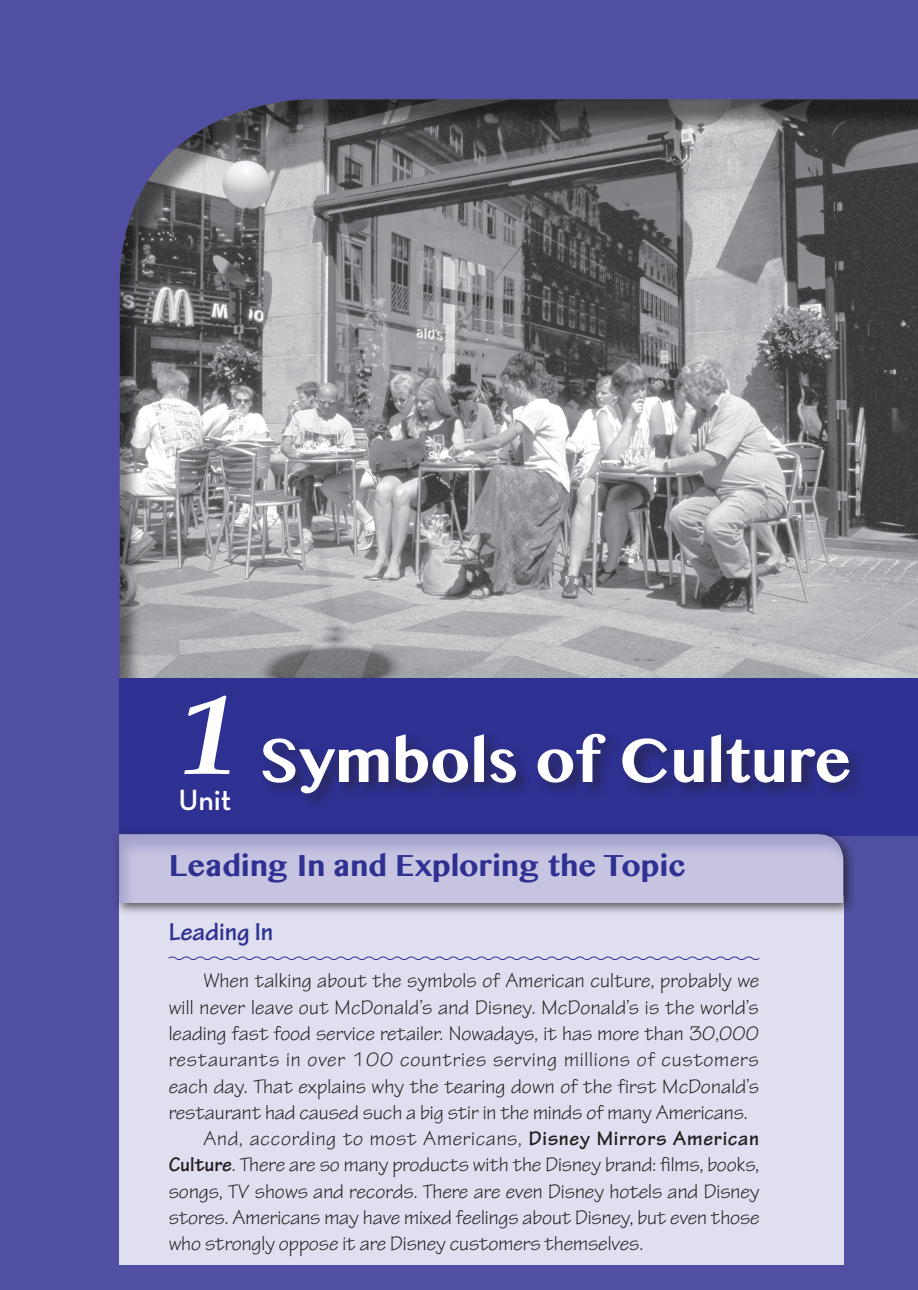
<style>
.page{position:relative;width:918px;height:1290px;background:#504fa1}
.page>*{position:absolute;margin:0;border:0;box-sizing:border-box;transform-origin:0 0}
.t1{font:italic 700 115.5px "Palatino LT Std";color:#fff}
.Unit_XXX{font:700 61.25px "Oriya MN";color:#fff}
.t2{font:700 29.75px "Oriya MN";color:#2e3092}
.t3{font:600 29.75px "Neutraface Text";color:#fff}
.t4{font:700 26.25px "Tekton Pro";color:#2e3092}
.t5{font:21px/26.2px "Tekton Pro";color:#231f20;text-align:justify}
.s1{font-weight:700}
</style>
<div class="page">
<div style="left:103px;top:86px;width:815px;height:729px;background:#231f20;opacity:.52"></div>
<div style="left:119px;top:897px;width:724px;height:368px;background:#e0dfef"></div>
<div style="left:119px;top:678px;width:799px;height:157px;background:#2e3092"></div>
<div style="left:261px;top:731px;width:604px;height:79px;background:#231f20;opacity:.5"></div>
<div style="left:113px;top:828px;width:744px;height:88px;background:#231f20;opacity:.75"></div>
<div style="left:102px;top:819px;width:756px;height:85px;background:#c6c4e1;opacity:.75"></div>
<svg style="left:168px;top:956px;width:592px;height:4px"></svg>
<p class="t1" style="left:179px;top:667px;width:59px">1</p>
<p class="t3" style="left:179px;top:781px;width:54px">Unit</p>
<p class="Unit_XXX" style="left:259px;top:725px;width:594px">Symbols of Culture</p>
<p class="t2" style="left:169px;top:848px;width:519px">Leading In and Exploring the Topic</p>
<p class="t4" style="left:169px;top:917px;width:106px">Leading In</p>
<p class="t5" style="left:169px;top:968px;width:592px;text-indent:35px">When talking about the symbols of American culture, probably we will never leave out McDonald’s and Disney. McDonald’s is the world’s leading fast food service retailer. Nowadays, it has more than 30,000 restaurants in over 100 countries serving millions of customers each day. That explains why the tearing down of the first McDonald’s restaurant had caused such a big stir in the minds of many Americans.</p>
<p class="t5" style="left:169px;top:1126px;width:592px;text-indent:35px">And, according to most Americans, <span class="s1">Disney Mirrors American Culture</span>. There are so many products with the Disney brand: films, books, songs, TV shows and records. There are even Disney hotels and Disney stores. Americans may have mixed feelings about Disney, but even those who strongly oppose it are Disney customers themselves.</p>
</div>
